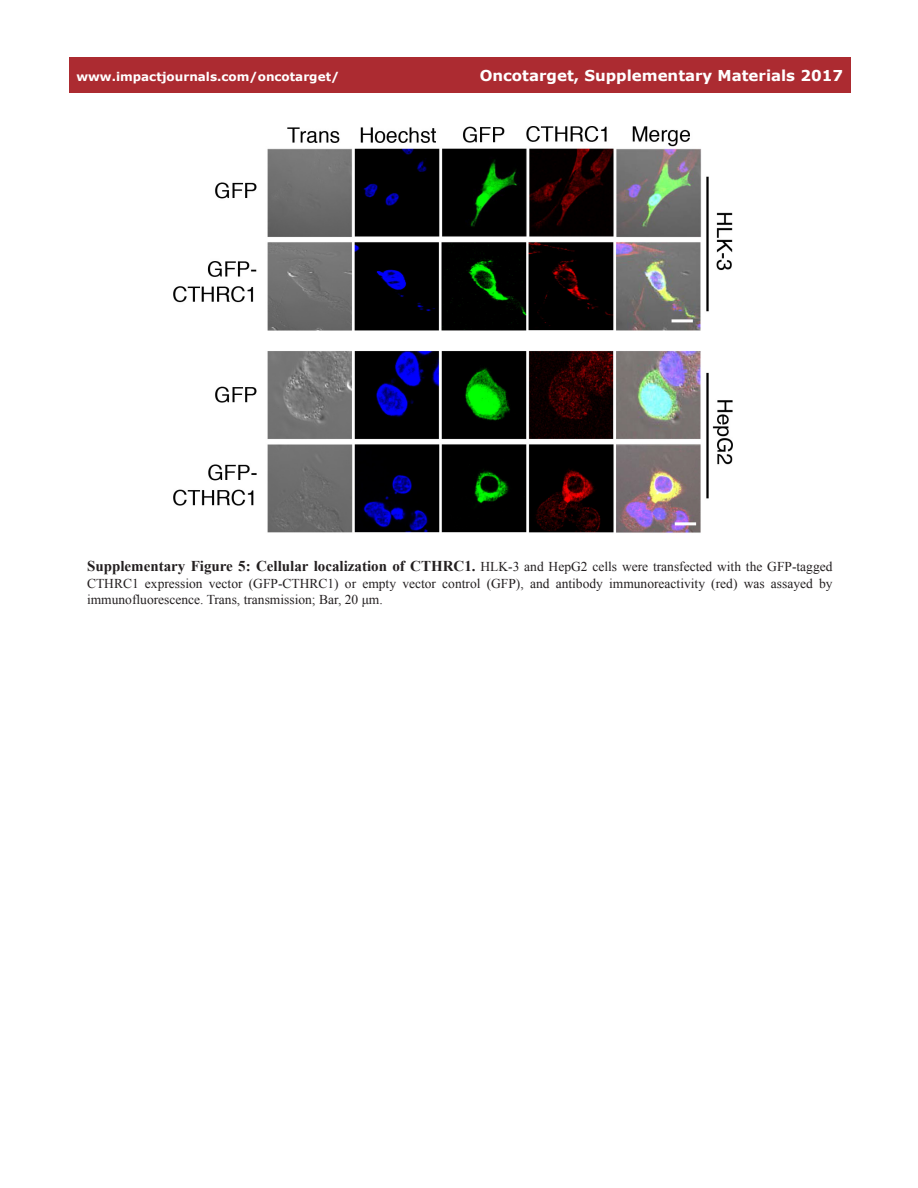
<style>
.page{position:relative;width:918px;height:1188px;background:#fff}
.page>*{position:absolute;margin:0;border:0;box-sizing:border-box;transform-origin:0 0}
.figuretext{font:700 15px "Times New Roman";color:#231f20}
.t1{font:700 15px "Verdana";color:#fff}
.figuretext-2{font:13.5px/16.2px "Times New Roman";color:#231f20}
.t2{font:700 12px "Verdana";color:#fff}
.s1{font-weight:400;font-size:13.5px}
</style>
<div class="page">
<div style="left:69px;top:57px;width:781px;height:36px;background:#ac2b31"></div>
<img style="left:173px;top:126px;width:560px;height:407px">
<p class="t2" style="left:76px;top:68px;width:264px">www.impactjournals.com/oncotarget/</p>
<p class="t1" style="left:480px;top:65px;width:365px">Oncotarget, Supplementary Materials 2017</p>
<p class="figuretext" style="left:87px;top:556px;width:747px">Supplementary Figure 5: Cellular localization of CTHRC1. <span class="s1">HLK-3 and HepG2 cells were transfected with the GFP-tagged</span></p>
<p class="figuretext-2" style="left:87px;top:575px;width:747px">CTHRC1 expression vector (GFP-CTHRC1) or empty vector control (GFP), and antibody immunoreactivity (red) was assayed by immunofluorescence. Trans, transmission; Bar, 20 μm.</p>
</div>
